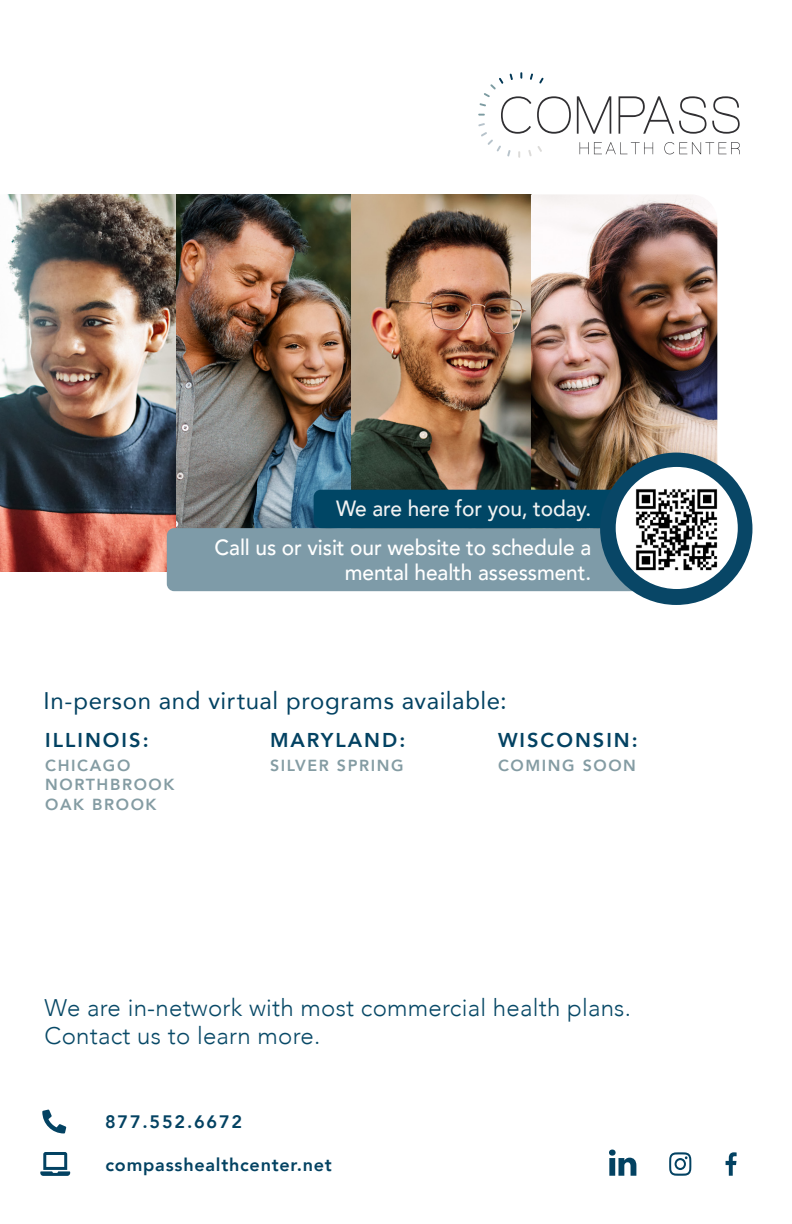
<style>
.page{position:relative;width:792px;height:1224px;background:#fff}
.page>*{position:absolute;margin:0;border:0;box-sizing:border-box;transform-origin:0 0}
.t1{font:300 24px/28px "Avenir";letter-spacing:.01em;color:#084967}
.t2{font:24px "Avenir";letter-spacing:.025em;color:#034262}
.t3{font:500 22px/24.2px "Avenir";letter-spacing:-.005em;color:#fff;text-align:right;scale:.95 1}
.t4{font:500 22px "Avenir";letter-spacing:-.005em;color:#f1f2f2;scale:.95 1}
.t5{font:800 20px "Avenir";letter-spacing:.1em;color:#034262}
.t6{font:800 18px "Avenir";letter-spacing:.045em;color:#034262}
.t7{font:800 18px "Avenir";letter-spacing:.1em;color:#034262}
.t8{font:800 16px "Avenir";letter-spacing:.1em;color:#849ca3}
</style>
<div class="page">
<svg style="left:42px;top:1110px;width:24px;height:23px"></svg>
<svg style="left:40px;top:1152px;width:30px;height:24px"></svg>
<svg style="left:669px;top:1152px;width:22px;height:24px"></svg>
<svg style="left:726px;top:1152px;width:11px;height:24px"></svg>
<svg style="left:609px;top:1150px;width:27px;height:26px"></svg>
<img style="left:351px;top:194px;width:366px;height:296px">
<img style="left:0;top:194px;width:351px;height:377px">
<div style="left:167px;top:528px;width:472px;height:63px;background:#7e9ba8;border-radius:7px"></div>
<div style="left:314px;top:490px;width:305px;height:38px;background:#004665;border-radius:7px"></div>
<div style="left:600px;top:453px;width:152px;height:152px;background:#084666;border-radius:50%"></div>
<div style="left:616px;top:467px;width:122px;height:122px;background:#fff;border-radius:50%"></div>
<img style="left:635px;top:489px;width:83px;height:82px">
<svg style="left:580px;top:142px;width:73px;height:12px"></svg>
<svg style="left:664px;top:142px;width:76px;height:12px"></svg>
<svg style="left:577px;top:96px;width:34px;height:38px"></svg>
<svg style="left:619px;top:96px;width:87px;height:38px"></svg>
<svg style="left:712px;top:96px;width:28px;height:38px"></svg>
<svg style="left:478px;top:72px;width:93px;height:86px"></svg>
<p class="t4" style="left:336px;top:489px;width:270px">We are here for you, today.</p>
<p class="t3" style="left:215px;top:535px;width:398px">Call us or visit our website to schedule a mental health assessment.</p>
<p class="t2" style="left:44px;top:682px;width:465px">In-person and virtual programs available:</p>
<p class="t5" style="left:45px;top:725px;width:105px">ILLINOIS:</p>
<p class="t8" style="left:45px;top:753px;width:87px">CHICAGO</p>
<p class="t8" style="left:45px;top:772px;width:131px">NORTHBROOK</p>
<p class="t8" style="left:45px;top:791px;width:113px">OAK BROOK</p>
<p class="t5" style="left:498px;top:725px;width:141px">WISCONSIN:</p>
<p class="t8" style="left:498px;top:753px;width:140px">COMING SOON</p>
<p class="t5" style="left:270px;top:725px;width:137px">MARYLAND:</p>
<p class="t8" style="left:270px;top:753px;width:135px">SILVER SPRING</p>
<p class="t1" style="left:45px;top:994px;width:588px">We are in-network with most commercial health plans.<br>Contact us to learn more.</p>
<p class="t7" style="left:105px;top:1108px;width:139px">877.552.6672</p>
<p class="t6" style="left:106px;top:1150px;width:228px">compasshealthcenter.net</p>
</div>
